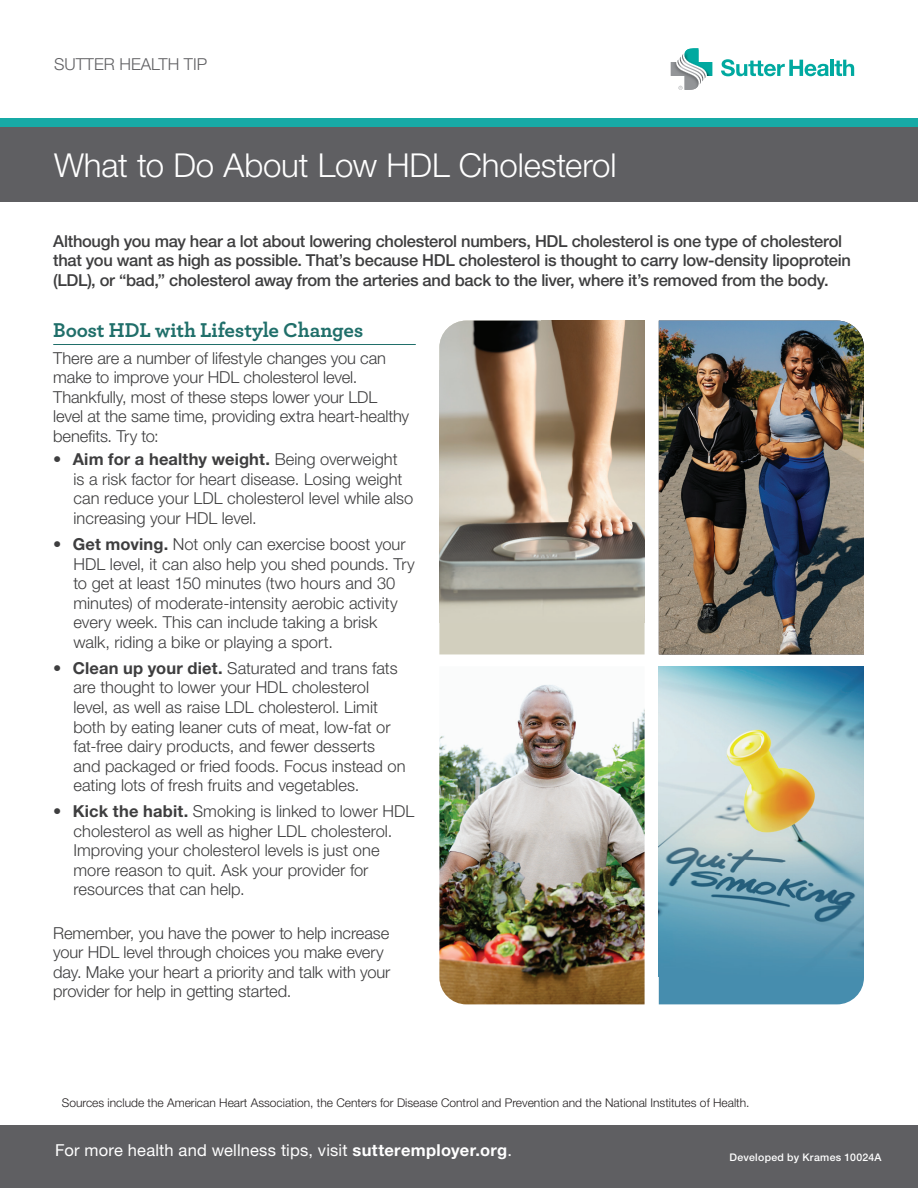
<style>
.page{position:relative;width:918px;height:1188px;background:#fff}
.page>*{position:absolute;margin:0;border:0;box-sizing:border-box;transform-origin:0 0}
.t1{font:300 33px "Helvetica Neue LT Std";letter-spacing:-.005em;color:#fff}
.t2{font:700 21px "Archer";letter-spacing:-.01em;color:#206f6a}
.t3{font:300 16.5px/19.5px "Helvetica Neue LT Std";color:#3e3e3f}
.t4{font:500 16.5px/19.5px "Helvetica Neue LT Std";letter-spacing:-.015em;color:#3e3e3f}
.t5{font:16.5px "Helvetica Neue LT Std";letter-spacing:.01em;color:#fff}
.t6{font:300 16.5px "Helvetica Neue LT Std";color:#5f5f62}
.t7{font:300 12px "Helvetica Neue LT Std";color:#231f20}
.t8{font:500 10.5px "Helvetica Neue LT Std";letter-spacing:.03em;color:#fff}
.s1{font-weight:700}
</style>
<div class="page">
<div style="left:0;top:1125px;width:918px;height:63px;background:#5f5f62"></div>
<div style="left:0;top:127px;width:918px;height:75px;background:#5f5f62"></div>
<div style="left:0;top:118px;width:918px;height:9px;background:#17aaa6"></div>
<svg style="left:721px;top:59px;width:108px;height:17px"></svg>
<hr style="left:830px;top:60px;width:4px;height:16px;background:#00a9a0">
<svg style="left:835px;top:60px;width:19px;height:16px"></svg>
<svg style="left:671px;top:48px;width:41px;height:42px"></svg>
<hr style="left:53px;top:344px;width:363px;height:1px;background:#206f6a">
<div style="left:439px;top:623px;width:206px;height:31px;background:#d2cfbe"></div>
<img style="left:439px;top:321px;width:206px;height:302px">
<img style="left:659px;top:321px;width:205px;height:333px">
<img style="left:439px;top:684px;width:206px;height:320px">
<div style="left:659px;top:977px;width:205px;height:27px;background:#468dae"></div>
<img style="left:659px;top:666px;width:205px;height:311px">
<p class="t6" style="left:54px;top:54px;width:155px">SUTTER HEALTH TIP</p>
<h1 class="t1" style="left:54px;top:145px;width:564px">What to Do About Low HDL Cholesterol</h1>
<p class="t4" style="left:53px;top:231px;width:799px">Although you may hear a lot about lowering cholesterol numbers, HDL cholesterol is one type of cholesterol that you want as high as possible. That’s because HDL cholesterol is thought to carry low-density lipoprotein (LDL), or “bad,” cholesterol away from the arteries and back to the liver, where it’s removed from the body.</p>
<h2 class="t2" style="left:53px;top:314px;width:312px">Boost HDL with Lifestyle Changes</h2>
<p class="t3" style="left:53px;top:348px;width:357px">There are a number of lifestyle changes you can make to improve your HDL cholesterol level.<br>Thankfully, most of these steps lower your LDL level at the same time, providing extra heart-healthy benefits. Try to:</p>
<p class="t3" style="left:73px;top:450px;width:341px;text-indent:-20px">• <span class="s1">Aim for a healthy weight.</span> Being overweight<br>is a risk factor for heart disease. Losing weight can reduce your LDL cholesterol level while also increasing your HDL level.</p>
<p class="t3" style="left:73px;top:534px;width:343px;text-indent:-20px">• <span class="s1">Get moving.</span> Not only can exercise boost your HDL level, it can also help you shed pounds. Try to get at least 150 minutes (two hours and 30 minutes) of moderate-intensity aerobic activity every week. This can include taking a brisk walk, riding a bike or playing a sport.</p>
<p class="t3" style="left:73px;top:658px;width:334px;text-indent:-20px">• <span class="s1">Clean up your diet.</span> Saturated and trans fats are thought to lower your HDL cholesterol level, as well as raise LDL cholesterol. Limit both by eating leaner cuts of meat, low-fat or fat-free dairy products, and fewer desserts and packaged or fried foods. Focus instead on eating lots of fresh fruits and vegetables.</p>
<p class="t3" style="left:73px;top:801px;width:342px;text-indent:-20px">• <span class="s1">Kick the habit.</span> Smoking is linked to lower HDL cholesterol as well as higher LDL cholesterol.<br>Improving your cholesterol levels is just one more reason to quit. Ask your provider for resources that can help.</p>
<p class="t3" style="left:53px;top:923px;width:339px">Remember, you have the power to help increase your HDL level through choices you make every day. Make your heart a priority and talk with your provider for help in getting started.</p>
<p class="t7" style="left:62px;top:1095px;width:689px">Sources include the American Heart Association, the Centers for Disease Control and Prevention and the National Institutes of Health.</p>
<p class="t5" style="left:55px;top:1140px;width:458px">For more health and wellness tips, visit <span class="s1">sutteremployer.org</span>.</p>
<p class="t8" style="left:730px;top:1151px;width:154px">Developed by Krames 10024A</p>
</div>
